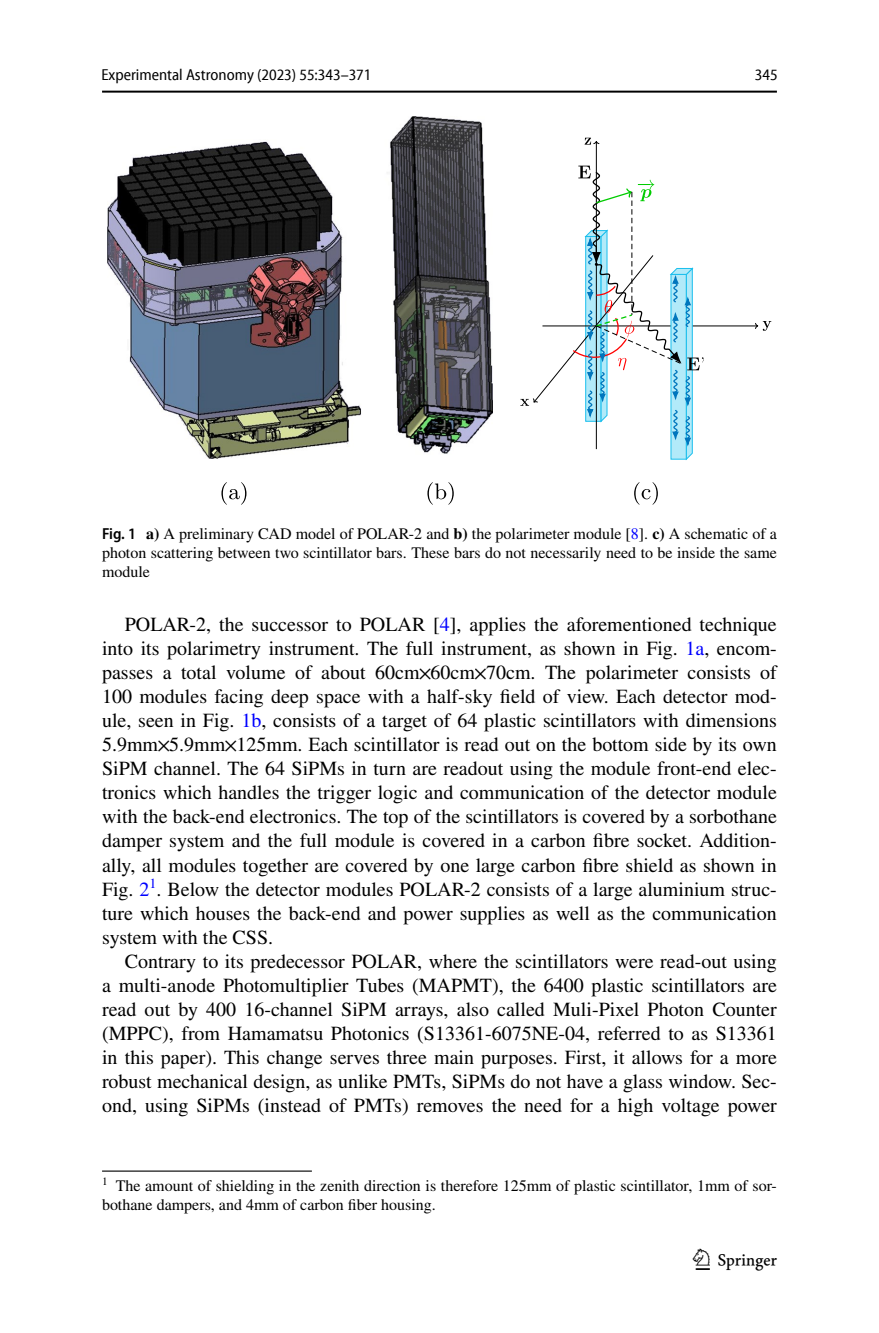
<style>
.page{position:relative;width:879px;height:1333px;background:#fff}
.page>*{position:absolute;margin:0;border:0;box-sizing:border-box;transform-origin:0 0}
.t1{font:30px "Springnew Regular 3";color:#000}
.t2{font:20px/24px "STIX";color:#000;text-align:justify}
.t3{font:16px/19px "STIX";color:#000;text-align:justify}
.t4{font:semi-condensed 16px "Myriad Pro Unic";color:#000}
.s1{font-family:"Myriad Pro";font-weight:600;font-stretch:semi-condensed}
.s2{font-weight:700}
.s3{color:#00f}
.s4{font-family:"STIX Math Regular 2"}
.s5{font-family:"STIX Math Regular 3"}
.s6{font-family:"STIX Math Regular 4"}
.s7{font-family:"STIX Math Regular 5"}
</style>
<div class="page">
<hr style="left:102px;top:91px;width:675px;height:2px;background:#000">
<img style="left:108px;top:116px;width:384px;height:342px">
<svg style="left:221px;top:482px;width:25px;height:22px"></svg>
<svg style="left:427px;top:482px;width:27px;height:22px"></svg>
<hr style="left:596px;top:142px;width:1px;height:307px;background:#000">
<svg style="left:584px;top:138px;width:16px;height:7px"></svg>
<hr style="left:542px;top:325px;width:215px;height:1px;background:#000">
<svg style="left:754px;top:321px;width:17px;height:10px"></svg>
<svg style="left:520px;top:166px;width:183px;height:294px"></svg>
<svg style="left:634px;top:482px;width:24px;height:22px"></svg>
<hr style="left:102px;top:1170px;width:210px;height:1px;background:#000">
<p class="t4" style="left:101px;top:69px;width:272px">Experimental Astronomy (2023) 55:343–371</p>
<p class="t4" style="left:755px;top:69px;width:24px">345</p>
<p class="t3" style="left:102px;top:525px;width:676px"><span class="s1">Fig. 1</span> <span class="s2">a)</span> A preliminary CAD model of POLAR-2 and <span class="s2">b)</span> the polarimeter module [<span class="s3">8</span>]. <span class="s2">c)</span> A schematic of a photon scattering between two scintillator bars. These bars do not necessarily need to be inside the same module</p>
<p class="t2" style="left:102px;top:614px;width:676px;text-indent:23px">POLAR-2, the successor to POLAR [<span class="s3">4</span>], applies the aforementioned technique into its polarimetry instrument. The full instrument, as shown in Fig. <span class="s3">1a</span>, encom&shy;passes a total volume of about 60cm<span class="s4">×</span>60cm<span class="s5">×</span>70cm. The polarimeter consists of 100 modules facing deep space with a half-sky field of view. Each detector mod&shy;ule, seen in Fig. <span class="s3">1b</span>, consists of a target of 64 plastic scintillators with dimensions 5.9mm<span class="s6">×</span>5.9mm<span class="s7">×</span>125mm. Each scintillator is read out on the bottom side by its own SiPM channel. The 64 SiPMs in turn are readout using the module front-end elec&shy;tronics which handles the trigger logic and communication of the detector module with the back-end electronics. The top of the scintillators is covered by a sorbothane damper system and the full module is covered in a carbon fibre socket. Addition&shy;ally, all modules together are covered by one large carbon fibre shield as shown in Fig. <span class="s3">2</span><sup>1</sup>. Below the detector modules POLAR-2 consists of a large aluminium struc&shy;ture which houses the back-end and power supplies as well as the communication system with the CSS.</p>
<p class="t2" style="left:102px;top:950px;width:676px;text-indent:23px">Contrary to its predecessor POLAR, where the scintillators were read-out using a multi-anode Photomultiplier Tubes (MAPMT), the 6400 plastic scintillators are read out by 400 16-channel SiPM arrays, also called Muli-Pixel Photon Counter (MPPC), from Hamamatsu Photonics (S13361-6075NE-04, referred to as S13361 in this paper). This change serves three main purposes. First, it allows for a more robust mechanical design, as unlike PMTs, SiPMs do not have a glass window. Sec&shy;ond, using SiPMs (instead of PMTs) removes the need for a high voltage power</p>
<p class="t3" style="left:102px;top:1177px;width:676px"><sup>1</sup> The amount of shielding in the zenith direction is therefore 125mm of plastic scintillator, 1mm of sor&shy;bothane dampers, and 4mm of carbon fiber housing.</p>
<h1 class="t1" style="left:696px;top:1248px;width:83px">1 3</h1>
</div>
